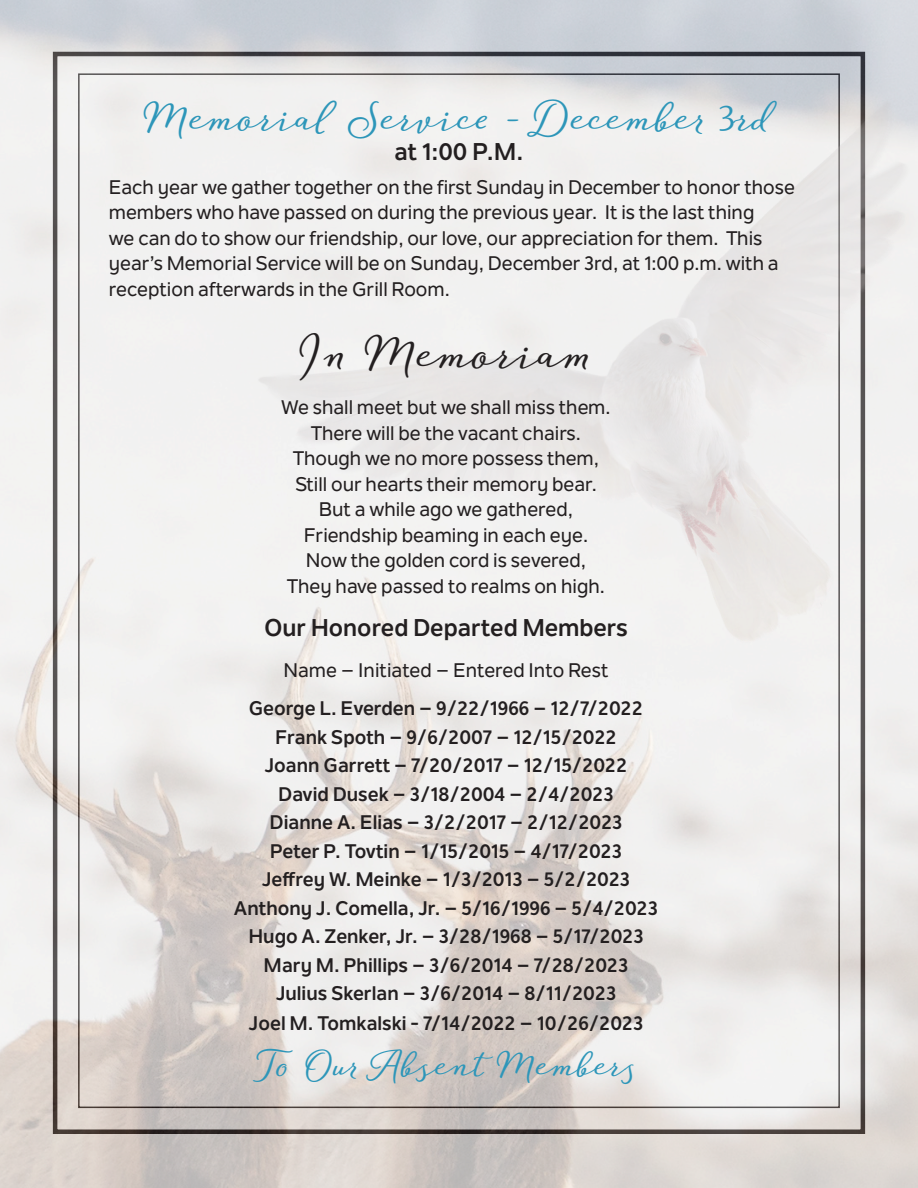
<style>
.page{position:relative;width:918px;height:1188px;background:#fff}
.page>*{position:absolute;margin:0;border:0;box-sizing:border-box;transform-origin:0 0}
.t1{font:700 36px "Guess Pro";color:#231f20}
.t2{font:700 31.5px "Guess Pro";color:#2d96b9}
.t3{font:700 27px "Guess Pro";color:#2d96b9}
.t4{font:700 24px "Nolan Next";letter-spacing:-.005em;color:#231f20}
.t5{font:500 19.5px/25.5px "Nolan Next";color:#231f20}
.t6{font:700 19.5px "Nolan Next";color:#231f20}
.s1{font-family:"Merriweather";font-weight:300}
</style>
<div class="page">
<img style="left:0;top:0;width:918px;height:1188px">
<img style="left:241px;top:86px;width:677px;height:568px">
<p class="t2" style="left:143px;top:97px;width:634px">Memorial Service - December <span class="s1">3</span>rd</p>
<p class="t4" style="left:395px;top:136px;width:130px">at 1:00 P.M.</p>
<p class="t5" style="left:109px;top:174px;width:688px">Each year we gather together on the first Sunday in December to honor those members who have passed on during the previous year. It is the last thing<br>we can do to show our friendship, our love, our appreciation for them. This year’s Memorial Service will be on Sunday, December 3rd, at 1:00 p.m. with a reception afterwards in the Grill Room.</p>
<p class="t1" style="left:296px;top:330px;width:301px">In Memoriam</p>
<p class="t5" style="left:281px;top:395px;width:331px">We shall meet but we shall miss them.</p>
<p class="t5" style="left:311px;top:420px;width:272px">There will be the vacant chairs.</p>
<p class="t5" style="left:293px;top:446px;width:308px">Though we no more possess them,</p>
<p class="t5" style="left:295px;top:471px;width:303px">Still our hearts their memory bear.</p>
<p class="t5" style="left:319px;top:497px;width:255px">But a while ago we gathered,</p>
<p class="t5" style="left:304px;top:522px;width:286px">Friendship beaming in each eye.</p>
<p class="t5" style="left:306px;top:548px;width:282px">Now the golden cord is severed,</p>
<p class="t5" style="left:287px;top:573px;width:320px">They have passed to realms on high.</p>
<p class="t4" style="left:264px;top:613px;width:365px">Our Honored Departed Members</p>
<p class="t5" style="left:283px;top:657px;width:327px">Name – Initiated – Entered Into Rest</p>
<p class="t6" style="left:249px;top:696px;width:396px">George L. Everden – 9/22/1966 – 12/7/2022</p>
<p class="t6" style="left:275px;top:725px;width:343px">Frank Spoth – 9/6/2007 – 12/15/2022</p>
<p class="t6" style="left:265px;top:753px;width:364px">Joann Garrett – 7/20/2017 – 12/15/2022</p>
<p class="t6" style="left:278px;top:782px;width:337px">David Dusek – 3/18/2004 – 2/4/2023</p>
<p class="t6" style="left:270px;top:810px;width:354px">Dianne A. Elias – 3/2/2017 – 2/12/2023</p>
<p class="t6" style="left:270px;top:839px;width:353px">Peter P. Tovtin – 1/15/2015 – 4/17/2023</p>
<p class="t6" style="left:262px;top:867px;width:370px">Jeffrey W. Meinke – 1/3/2013 – 5/2/2023</p>
<p class="t6" style="left:234px;top:896px;width:426px">Anthony J. Comella, Jr. – 5/16/1996 – 5/4/2023</p>
<p class="t6" style="left:248px;top:924px;width:397px">Hugo A. Zenker, Jr. – 3/28/1968 – 5/17/2023</p>
<p class="t6" style="left:264px;top:953px;width:366px">Mary M. Phillips – 3/6/2014 – 7/28/2023</p>
<p class="t6" style="left:276px;top:981px;width:342px">Julius Skerlan – 3/6/2014 – 8/11/2023</p>
<p class="t6" style="left:249px;top:1011px;width:396px">Joel M. Tomkalski - 7/14/2022 – 10/26/2023</p>
<p class="t3" style="left:252px;top:1047px;width:389px">To Our Absent Members</p>
</div>
